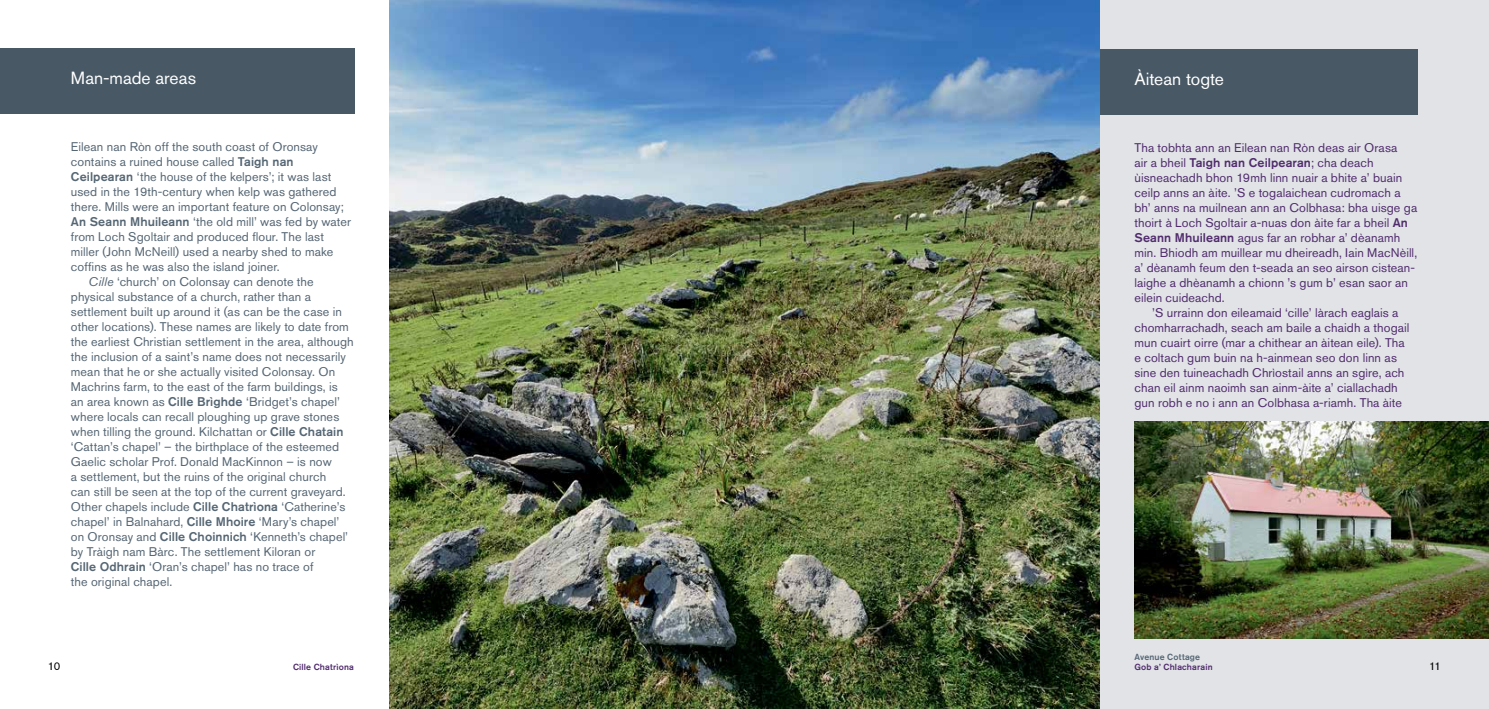
<style>
.page{position:relative;width:1489px;height:709px;background:#fff}
.page>*{position:absolute;margin:0;border:0;box-sizing:border-box;transform-origin:0 0}
.t1{font:17.5px "Akzidenz Grotesk BE";color:#fff}
.t2{font:12.5px "Akzidenz Grotesk BE";letter-spacing:.005em;color:#556674}
.t3{font:12.5px/15px "Akzidenz Grotesk BE";letter-spacing:.005em;color:#512c6d}
.t4{font:11.25px "Akzidenz Grotesk BE";color:#000}
.t5{font:500 8.75px "Akzidenz Grotesk BE";letter-spacing:.02em;color:#512c6d}
.t6{font:500 8.75px "Akzidenz Grotesk BE";letter-spacing:.02em;color:#556674}
.s1{font-weight:500}
.s2{font-style:italic}
</style>
<div class="page">
<div style="left:744px;top:0;width:744px;height:709px;background:#e1e3e7"></div>
<div style="left:1063px;top:49px;width:354px;height:66px;background:#485865"></div>
<div style="left:0;top:48px;width:354px;height:65px;background:#485865"></div>
<img style="left:390px;top:0;width:708px;height:709px">
<img style="left:1134px;top:422px;width:354px;height:216px">
<h1 class="t1" style="left:71px;top:67px;width:127px">Man-made areas</h1>
<p class="t2" style="left:71px;top:139px;width:248px">Eilean nan Ròn off the south coast of Oronsay</p>
<p class="t2" style="left:71px;top:154px;width:224px">contains a ruined house called <span class="s1">Taigh nan</span></p>
<p class="t2" style="left:71px;top:169px;width:262px"><span class="s1">Ceilpearan</span> ‘the house of the kelpers’; it was last</p>
<p class="t2" style="left:71px;top:184px;width:267px">used in the 19th-century when kelp was gathered</p>
<p class="t2" style="left:71px;top:199px;width:274px">there. Mills were an important feature on Colonsay;</p>
<p class="t2" style="left:71px;top:214px;width:281px"><span class="s1">An Seann Mhuileann</span> ‘the old mill’ was fed by water</p>
<p class="t2" style="left:71px;top:229px;width:254px">from Loch Sgoltair and produced flour. The last</p>
<p class="t2" style="left:71px;top:244px;width:264px">miller (John McNeill) used a nearby shed to make</p>
<p class="t2" style="left:71px;top:259px;width:210px">coffins as he was also the island joiner.</p>
<p class="t2" style="left:89px;top:274px;width:227px"><span class="s2">Cille</span> ‘church’ on Colonsay can denote the</p>
<p class="t2" style="left:71px;top:289px;width:241px">physical substance of a church, rather than a</p>
<p class="t2" style="left:71px;top:304px;width:273px">settlement built up around it (as can be the case in</p>
<p class="t2" style="left:71px;top:319px;width:279px">other locations). These names are likely to date from</p>
<p class="t2" style="left:71px;top:334px;width:284px">the earliest Christian settlement in the area, although</p>
<p class="t2" style="left:71px;top:349px;width:276px">the inclusion of a saint’s name does not necessarily</p>
<p class="t2" style="left:71px;top:364px;width:266px">mean that he or she actually visited Colonsay. On</p>
<p class="t2" style="left:71px;top:379px;width:268px">Machrins farm, to the east of the farm buildings, is</p>
<p class="t2" style="left:71px;top:394px;width:271px">an area known as <span class="s1">Cille Brìghde</span> ‘Bridget’s chapel’</p>
<p class="t2" style="left:71px;top:409px;width:270px">where locals can recall ploughing up grave stones</p>
<p class="t2" style="left:71px;top:424px;width:274px">when tilling the ground. Kilchattan or <span class="s1">Cille Chatain</span></p>
<p class="t2" style="left:71px;top:439px;width:270px">‘Cattan’s chapel’ – the birthplace of the esteemed</p>
<p class="t2" style="left:71px;top:454px;width:262px">Gaelic scholar Prof. Donald MacKinnon – is now</p>
<p class="t2" style="left:71px;top:469px;width:257px">a settlement, but the ruins of the original church</p>
<p class="t2" style="left:71px;top:484px;width:276px">can still be seen at the top of the current graveyard.</p>
<p class="t2" style="left:71px;top:499px;width:276px">Other chapels include <span class="s1">Cille Chatrìona</span> ‘Catherine’s</p>
<p class="t2" style="left:71px;top:514px;width:270px">chapel’ in Balnahard, <span class="s1">Cille Mhoire</span> ‘Mary’s chapel’</p>
<p class="t2" style="left:71px;top:529px;width:279px">on Oronsay and <span class="s1">Cille Choinnich</span> ‘Kenneth’s chapel’</p>
<p class="t2" style="left:71px;top:544px;width:246px">by Tràigh nam Bàrc. The settlement Kiloran or</p>
<p class="t2" style="left:71px;top:559px;width:244px"><span class="s1">Cille Odhrain</span> ‘Oran’s chapel’ has no trace of</p>
<p class="t2" style="left:71px;top:574px;width:103px">the original chapel.</p>
<h1 class="t1" style="left:1134px;top:69px;width:91px">Àitean togte</h1>
<p class="t3" style="left:1134px;top:140px;width:284px">Tha tobhta ann an Eilean nan Ròn deas air Orasa<br>air a bheil <span class="s1">Taigh nan Ceilpearan</span>; cha deach ùisneachadh bhon 19mh linn nuair a bhite a’ buain ceilp anns an àite. ’S e togalaichean cudromach a bh’ anns na muilnean ann an Colbhasa: bha uisge ga thoirt à Loch Sgoltair a-nuas don àite far a bheil <span class="s1">An Seann Mhuileann</span> agus far an robhar a’ dèanamh min. Bhiodh am muillear mu dheireadh, Iain MacNèill, a’ dèanamh feum den t-seada an seo airson cistean&shy;laighe a dhèanamh a chionn ’s gum b’ esan saor an eilein cuideachd.</p>
<p class="t3" style="left:1134px;top:305px;width:276px;text-indent:18px">’S urrainn don eileamaid ‘cille’ làrach eaglais a chomharrachadh, seach am baile a chaidh a thogail mun cuairt oirre (mar a chithear an àitean eile). Tha e coltach gum buin na h-ainmean seo don linn as sine den tuineachadh Chrìostail anns an sgìre, ach chan eil ainm naoimh san ainm-àite a’ ciallachadh gun robh e no i ann an Colbhasa a-riamh. Tha àite</p>
<p class="t6" style="left:1134px;top:651px;width:67px">Avenue Cottage</p>
<p class="t5" style="left:1134px;top:661px;width:80px">Gob a’ Chlacharain</p>
<p class="t4" style="left:48px;top:659px;width:14px">10</p>
<p class="t5" style="left:293px;top:661px;width:62px">Cille Chatrìona</p>
<p class="t4" style="left:1428px;top:659px;width:13px">11</p>
</div>
